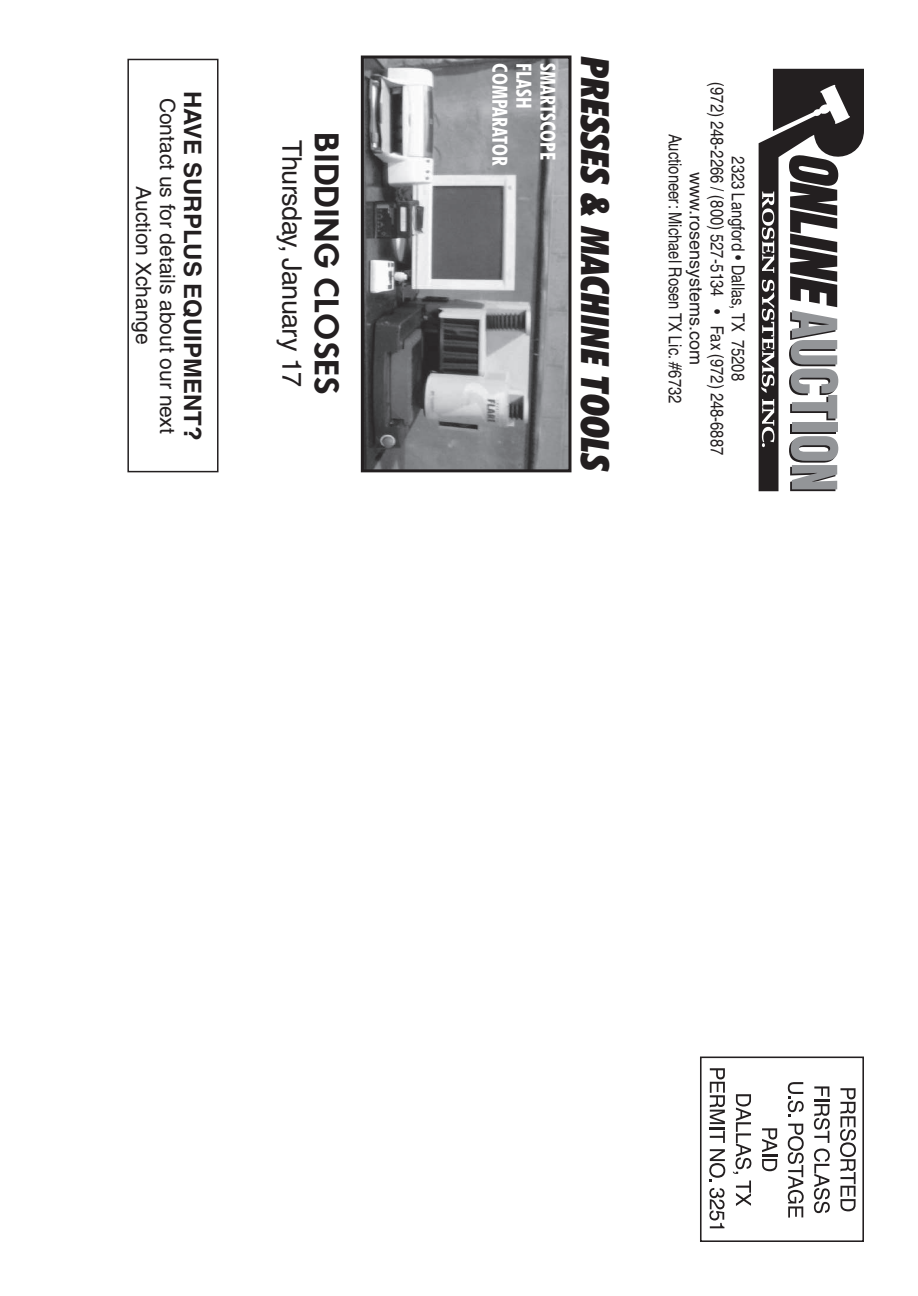
<style>
.page{position:relative;width:918px;height:1296px;background:#fff}
.page>*{position:absolute;margin:0;border:0;box-sizing:border-box;transform-origin:0 0}
.t1{font:italic 900 condensed 39px "Futura BT";color:#231f20}
.t2{font:600 30px "Futura";color:#231f20}
.t3{font:27px "Helvetica T Mc";letter-spacing:-.02em;color:#231f20}
.t4{font:700 24px "Helvetica";color:#231f20}
.t5{font:21px "Helvetica T Mc";color:#231f20}
.t6{font:700 condensed 21px "Futura BT";color:#fff}
.t7{font:condensed 18px "Helvetica";color:#231f20}
.t8{font:18px "Helvetica T Mc";color:#231f20}
</style>
<div class="page">
<svg style="left:759px;top:69px;width:105px;height:422px"></svg>
<div style="left:127px;top:59px;width:92px;height:413px;border:2px solid #231f20"></div>
<img style="left:365px;top:60px;width:202px;height:408px">
<div style="left:361px;top:56px;width:210px;height:416px;border:3px solid #231f20"></div>
<div style="left:700px;top:1057px;width:164px;height:185px;border:2px solid #231f20"></div>
<svg style="left:840px;top:1088px;width:16px;height:123px"></svg>
<svg style="left:814px;top:1086px;width:16px;height:57px"></svg>
<svg style="left:814px;top:1149px;width:16px;height:64px"></svg>
<svg style="left:788px;top:1082px;width:16px;height:34px"></svg>
<svg style="left:788px;top:1124px;width:16px;height:94px"></svg>
<svg style="left:762px;top:1128px;width:15px;height:43px"></svg>
<svg style="left:733px;top:1094px;width:18px;height:80px"></svg>
<svg style="left:736px;top:1181px;width:15px;height:25px"></svg>
<svg style="left:710px;top:1068px;width:15px;height:75px"></svg>
<svg style="left:709px;top:1149px;width:16px;height:33px"></svg>
<svg style="left:709px;top:1188px;width:16px;height:40px"></svg>
<p class="t5" style="left:156px;top:186px;width:160px;rotate:90deg">Auction Xchange</p>
<p class="t5" style="left:180px;top:98px;width:338px;rotate:90deg">Contact us for details about our next</p>
<p class="t4" style="left:207px;top:91px;width:351px;rotate:90deg">HAVE SURPLUS EQUIPMENT?</p>
<p class="t3" style="left:308px;top:140px;width:249px;rotate:90deg">Thursday, January 17</p>
<p class="t2" style="left:348px;top:132px;width:264px;rotate:90deg">BIDDING CLOSES</p>
<p class="t6" style="left:513px;top:63px;width:104px;rotate:90deg">COMPARATOR</p>
<p class="t6" style="left:537px;top:63px;width:47px;rotate:90deg">FLASH</p>
<p class="t6" style="left:561px;top:63px;width:98px;rotate:90deg">SMARTSCOPE</p>
<p class="t1" style="left:619px;top:57px;width:417px;rotate:90deg">PRESSES &amp; MACHINE TOOLS</p>
<p class="t7" style="left:728px;top:82px;width:374px;rotate:90deg">(972) 248-2266 / (800) 527-5134 • Fax (972) 248-6887</p>
<p class="t7" style="left:686px;top:134px;width:271px;rotate:90deg">Auctioneer: Michael Rosen TX Lic. #6732</p>
<p class="t7" style="left:749px;top:156px;width:226px;rotate:90deg">2323 Langford • Dallas, TX 75208</p>
<p class="t8" style="left:707px;top:172px;width:194px;rotate:90deg">www.rosensystems.com</p>
</div>
